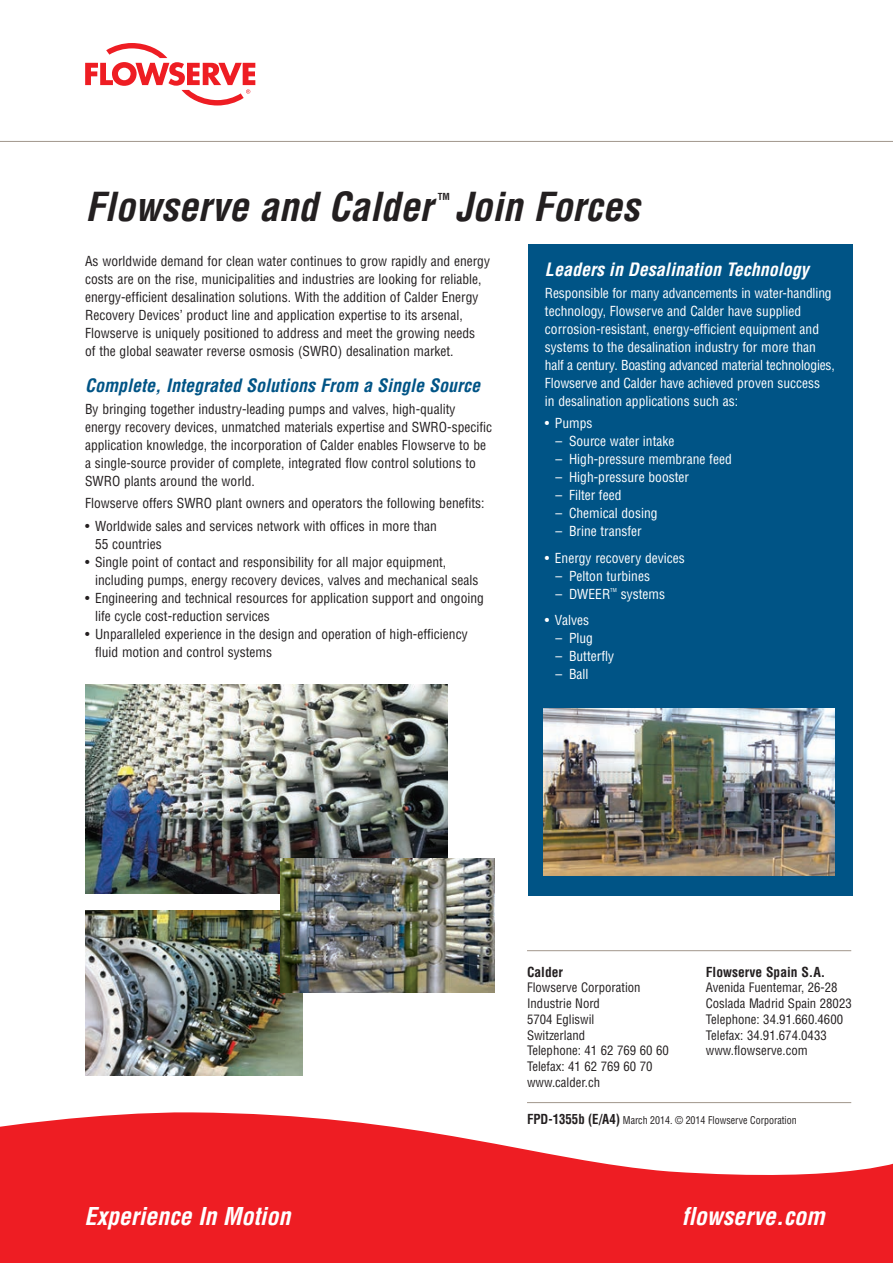
<style>
.page{position:relative;width:893px;height:1263px;background:#fff}
.page>*{position:absolute;margin:0;border:0;box-sizing:border-box;transform-origin:0 0}
.PB-Brochure_Title{font:italic 700 condensed 39px "Helvetica LT Std";color:#231f20}
.PB-Body_Copy{font:italic 700 condensed 24px "Helvetica LT Std";letter-spacing:-.005em;color:#fff}
.FLY-Sub_Header{font:italic 700 condensed 18px "Helvetica LT Std";color:#005486}
.FLY-Sub_Header-2{font:italic 700 condensed 18px "Helvetica LT Std";color:#fff}
.FLY-Body_Copy{font:condensed 13.5px/18px "Helvetica LT Std";color:#231f20}
.PB-Bullet_Indent{font:condensed 13.5px/18px "Helvetica LT Std";color:#231f20}
.FLY-Body_Copy-2{font:condensed 13.5px/18px "Helvetica LT Std";color:#fff}
.PB-Dash_Indent{font:condensed 13.5px "Helvetica LT Std";color:#fff}
.PB-Bullet_Indent-2{font:condensed 13.5px "Helvetica LT Std";color:#fff}
.PB-Dash_Indent___2mm{font:condensed 13.5px "Helvetica LT Std";color:#fff}
.FLY-Address_Text{font:700 condensed 13.5px "Helvetica LT Std";color:#231f20}
.FLY-Address_Text-2{font:condensed 12.75px "Helvetica LT Std";color:#231f20}
.PSS-Bulletin_Number{font:condensed 10.5px "Helvetica LT Std";color:#231f20;scale:.95 1}
.PB-Brochure_Title-2{font:700 condensed 9.45px "Helvetica LT Std";color:#231f20}
.PB-Dash_Indent___2mm-2{font:condensed 5.25px "Helvetica LT Std";color:#fff}
.s1{font-weight:700;font-size:13.5px}
</style>
<div class="page">
<svg style="left:85px;top:43px;width:170px;height:62px"></svg>
<svg style="left:0;top:1112px;width:892px;height:151px;fill:#ee1d23"></svg>
<div style="left:528px;top:245px;width:324px;height:651px;background:#005486"></div>
<img style="left:85px;top:684px;width:362px;height:209px">
<hr style="left:527px;top:950px;width:323px;height:1px;background:#a1968b">
<hr style="left:527px;top:1102px;width:323px;height:1px;background:#a1968b">
<img style="left:543px;top:708px;width:291px;height:168px">
<hr style="left:0;top:141px;width:892px;height:1px;background:#a1968b">
<img style="left:85px;top:911px;width:217px;height:164px">
<img style="left:280px;top:858px;width:214px;height:134px">
<p class="PB-Brochure_Title" style="left:85px;top:182px;width:349px">Flowserve and Calder</p>
<p class="PB-Brochure_Title-2" style="left:437px;top:191px;width:14px">TM</p>
<p class="PB-Brochure_Title" style="left:455px;top:182px;width:186px">Join Forces</p>
<p class="FLY-Body_Copy" style="left:85px;top:252px;width:406px">As worldwide demand for clean water continues to grow rapidly and energy costs are on the rise, municipalities and industries are looking for reliable, energy-efficient desalination solutions. With the addition of Calder Energy Recovery Devices’ product line and application expertise to its arsenal, Flowserve is uniquely positioned to address and meet the growing needs<br>of the global seawater reverse osmosis (SWRO) desalination market.</p>
<p class="FLY-Sub_Header" style="left:85px;top:374px;width:396px">Complete, Integrated Solutions From a Single Source</p>
<p class="FLY-Body_Copy" style="left:85px;top:400px;width:408px">By bringing together industry-leading pumps and valves, high-quality energy recovery devices, unmatched materials expertise and SWRO-specific application knowledge, the incorporation of Calder enables Flowserve to be a single-source provider of complete, integrated flow control solutions to SWRO plants around the world.</p>
<p class="FLY-Body_Copy" style="left:85px;top:494px;width:401px">Flowserve offers SWRO plant owners and operators the following benefits:</p>
<p class="PB-Bullet_Indent" style="left:95px;top:517px;width:343px;text-indent:-10px">• Worldwide sales and services network with offices in more than<br>55 countries</p>
<p class="PB-Bullet_Indent" style="left:95px;top:553px;width:384px;text-indent:-10px">• Single point of contact and responsibility for all major equipment, including pumps, energy recovery devices, valves and mechanical seals</p>
<p class="PB-Bullet_Indent" style="left:95px;top:589px;width:390px;text-indent:-10px">• Engineering and technical resources for application support and ongoing life cycle cost-reduction services</p>
<p class="PB-Bullet_Indent" style="left:95px;top:625px;width:374px;text-indent:-10px">• Unparalleled experience in the design and operation of high-efficiency fluid motion and control systems</p>
<p class="FLY-Sub_Header-2" style="left:544px;top:258px;width:265px">Leaders in Desalination Technology</p>
<p class="FLY-Body_Copy-2" style="left:544px;top:284px;width:291px">Responsible for many advancements in water-handling technology, Flowserve and Calder have supplied corrosion-resistant, energy-efficient equipment and systems to the desalination industry for more than half a century. Boasting advanced material technologies, Flowserve and Calder have achieved proven success<br>in desalination applications such as:</p>
<p class="PB-Bullet_Indent-2" style="left:544px;top:415px;width:49px">• Pumps</p>
<p class="PB-Dash_Indent" style="left:555px;top:433px;width:120px">– Source water intake</p>
<p class="PB-Dash_Indent" style="left:555px;top:451px;width:178px">– High-pressure membrane feed</p>
<p class="PB-Dash_Indent" style="left:555px;top:469px;width:135px">– High-pressure booster</p>
<p class="PB-Dash_Indent" style="left:555px;top:487px;width:67px">– Filter feed</p>
<p class="PB-Dash_Indent" style="left:555px;top:505px;width:103px">– Chemical dosing</p>
<p class="PB-Dash_Indent___2mm" style="left:555px;top:523px;width:88px">– Brine transfer</p>
<p class="PB-Bullet_Indent-2" style="left:544px;top:549px;width:141px">• Energy recovery devices</p>
<p class="PB-Dash_Indent" style="left:555px;top:567px;width:96px">– Pelton turbines</p>
<p class="PB-Dash_Indent___2mm" style="left:555px;top:585px;width:56px">– DWEER</p>
<p class="PB-Dash_Indent___2mm-2" style="left:610px;top:586px;width:8px">TM</p>
<p class="PB-Dash_Indent___2mm" style="left:620px;top:585px;width:46px">systems</p>
<p class="PB-Bullet_Indent-2" style="left:544px;top:612px;width:46px">• Valves</p>
<p class="PB-Dash_Indent" style="left:555px;top:630px;width:39px">– Plug</p>
<p class="PB-Dash_Indent" style="left:555px;top:648px;width:60px">– Butterfly</p>
<p class="PB-Dash_Indent" style="left:555px;top:666px;width:34px">– Ball</p>
<p class="FLY-Address_Text" style="left:526px;top:963px;width:38px">Calder</p>
<p class="FLY-Address_Text-2" style="left:526px;top:979px;width:115px">Flowserve Corporation</p>
<p class="FLY-Address_Text-2" style="left:526px;top:995px;width:74px">Industrie Nord</p>
<p class="FLY-Address_Text-2" style="left:526px;top:1011px;width:69px">5704 Egliswil</p>
<p class="FLY-Address_Text-2" style="left:526px;top:1027px;width:60px">Switzerland</p>
<p class="FLY-Address_Text-2" style="left:526px;top:1042px;width:143px">Telephone: 41 62 769 60 60</p>
<p class="FLY-Address_Text-2" style="left:526px;top:1058px;width:127px">Telefax: 41 62 769 60 70</p>
<p class="FLY-Address_Text-2" style="left:526px;top:1074px;width:74px">www.calder.ch</p>
<p class="FLY-Address_Text" style="left:705px;top:963px;width:121px">Flowserve Spain S.A.</p>
<p class="FLY-Address_Text-2" style="left:705px;top:979px;width:133px">Avenida Fuentemar, 26-28</p>
<p class="FLY-Address_Text-2" style="left:705px;top:995px;width:147px">Coslada Madrid Spain 28023</p>
<p class="FLY-Address_Text-2" style="left:705px;top:1011px;width:139px">Telephone: 34.91.660.4600</p>
<p class="FLY-Address_Text-2" style="left:705px;top:1027px;width:122px">Telefax: 34.91.674.0433</p>
<p class="FLY-Address_Text-2" style="left:705px;top:1042px;width:103px">www.flowserve.com</p>
<p class="PSS-Bulletin_Number" style="left:526px;top:1113px;width:285px"><span class="s1">FPD-1355b (E/A4)</span> March 2014. © 2014 Flowserve Corporation</p>
<p class="PB-Body_Copy" style="left:85px;top:1201px;width:207px">Experience In Motion</p>
<p class="PB-Body_Copy" style="left:681px;top:1201px;width:144px">flowserve.com</p>
</div>
